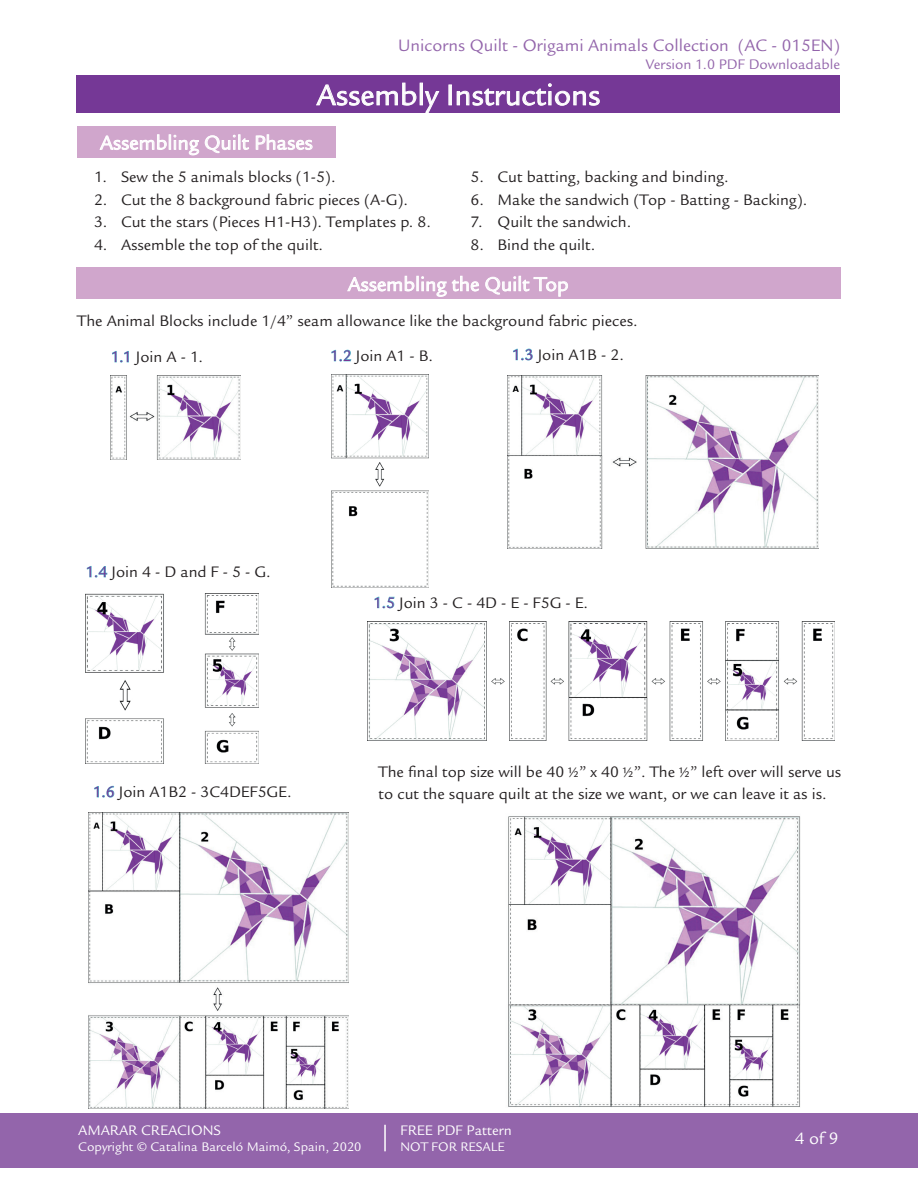
<style>
.page{position:relative;width:918px;height:1188px;background:#fff}
.page>*{position:absolute;margin:0;border:0;box-sizing:border-box;transform-origin:0 0}
.t1{font:31.5px "Legacy Sans Std";color:#fff}
.t2{font:21px "Legacy Sans Std";color:#fff}
.t3{font:18px "Legacy Sans Std";color:#9365ab}
.t4{font:18px "Legacy Sans Std";color:#fff}
.t5{font:16.5px/36.2px "Legacy Sans Std";color:#231f20}
.t6{font:15px "Legacy Sans Std";color:#fff}
.t7{font:15px "Legacy Sans Std";color:#9365ab}
.t8{font:13.5px "Legacy Sans Std";color:#fff}
.s1{color:#753896}
.s2{font-size:15px}
</style>
<div class="page">
<div style="left:0;top:1114px;width:918px;height:54px;background:#9365ab"></div>
<hr style="left:384px;top:1125px;width:2px;height:26px;background:#fff">
<div style="left:77px;top:75px;width:763px;height:38px;background:#753896"></div>
<svg style="left:316px;top:82px;width:101px;height:24px"></svg>
<div style="left:420px;top:83px;width:3px;height:22px;border:1px solid #fff"></div>
<svg style="left:425px;top:91px;width:15px;height:22px"></svg>
<div style="left:449px;top:85px;width:3px;height:20px;border:1px solid #fff"></div>
<svg style="left:456px;top:83px;width:144px;height:23px"></svg>
<div style="left:77px;top:126px;width:259px;height:32px;background:#d0a6cc"></div>
<svg style="left:99px;top:134px;width:214px;height:22px"></svg>
<div style="left:76px;top:268px;width:764px;height:31px;background:#d0a6cc"></div>
<svg style="left:347px;top:275px;width:68px;height:17px"></svg>
<div style="left:416px;top:276px;width:3px;height:15px;border:1px solid #fff"></div>
<svg style="left:421px;top:275px;width:58px;height:22px"></svg>
<svg style="left:485px;top:276px;width:83px;height:21px"></svg>
<svg style="left:112px;top:351px;width:17px;height:12px"></svg>
<svg style="left:331px;top:349px;width:21px;height:13px"></svg>
<svg style="left:513px;top:348px;width:20px;height:13px"></svg>
<svg style="left:87px;top:566px;width:21px;height:12px"></svg>
<svg style="left:374px;top:596px;width:21px;height:13px"></svg>
<svg style="left:94px;top:785px;width:21px;height:13px"></svg>
<img style="left:110px;top:376px;width:131px;height:83px">
<img style="left:331px;top:374px;width:98px;height:214px">
<img style="left:508px;top:376px;width:311px;height:173px">
<img style="left:86px;top:594px;width:172px;height:170px">
<img style="left:368px;top:621px;width:466px;height:120px">
<img style="left:89px;top:812px;width:260px;height:296px">
<img style="left:508px;top:816px;width:293px;height:291px">
<p class="t3" style="left:398px;top:35px;width:443px">Unicorns Quilt - Origami Animals Collection (AC - 015EN)</p>
<p class="t7" style="left:646px;top:56px;width:196px">Version 1.0 PDF Downloadable</p>
<h1 class="t1" style="left:317px;top:77px;width:285px">Assembly Instructions</h1>
<p class="t2" style="left:100px;top:131px;width:214px">Assembling Quilt Phases</p>
<p class="t5" style="left:94px;top:159px;width:243px">1. Sew the 5 animals blocks (1-5).</p>
<p class="t5" style="left:94px;top:182px;width:316px">2. Cut the 8 background fabric pieces (A-G).</p>
<p class="t5" style="left:94px;top:204px;width:339px">3. Cut the stars (Pieces H1-H3). Templates p. 8.</p>
<p class="t5" style="left:94px;top:227px;width:231px">4. Assemble the top of the quilt.</p>
<p class="t5" style="left:471px;top:159px;width:260px">5. Cut batting, backing and binding.</p>
<p class="t5" style="left:471px;top:182px;width:339px">6. Make the sandwich (Top - Batting - Backing).</p>
<p class="t5" style="left:471px;top:204px;width:162px">7. Quilt the sandwich.</p>
<p class="t5" style="left:471px;top:227px;width:126px">8. Bind the quilt.</p>
<p class="t2" style="left:348px;top:272px;width:222px">Assembling the Quilt Top</p>
<p class="t5" style="left:111px;top:303px;width:529px;text-indent:-33px">The Animal Blocks include 1/4” seam allowance like the background fabric pieces.<br><span class="s1">1.1</span> Join A - 1.</p>
<p class="t5" style="left:330px;top:338px;width:105px"><span class="s1">1.2</span> Join A1 - B.</p>
<p class="t5" style="left:512px;top:337px;width:114px"><span class="s1">1.3</span> Join A1B - 2.</p>
<p class="t5" style="left:86px;top:554px;width:187px"><span class="s1">1.4</span> Join 4 - D and F - 5 - G.</p>
<p class="t5" style="left:93px;top:774px;width:200px"><span class="s1">1.6</span> Join A1B2 - 3C4DEF5GE.</p>
<p class="t5" style="left:373px;top:585px;width:216px"><span class="s1">1.5</span> Join 3 - C - 4D - E - F5G - E.</p>
<p class="t5" style="left:379px;top:760px;width:464px;line-height:22.5px">The final top size will be 40 <span class="s2">1/2</span>” x 40 <span class="s2">1/2</span>”. The <span class="s2">1/2</span>” left over will serve us to cut the square quilt at the size we want, or we can leave it as is.</p>
<p class="t6" style="left:78px;top:1122px;width:144px">AMARAR CREACIONS</p>
<p class="t8" style="left:78px;top:1139px;width:285px">Copyright © Catalina Barceló Maimó, Spain, 2020</p>
<p class="t6" style="left:401px;top:1122px;width:113px">FREE PDF Pattern</p>
<p class="t8" style="left:401px;top:1139px;width:106px">NOT FOR RESALE</p>
<p class="t4" style="left:795px;top:1128px;width:45px">4 of 9</p>
</div>
